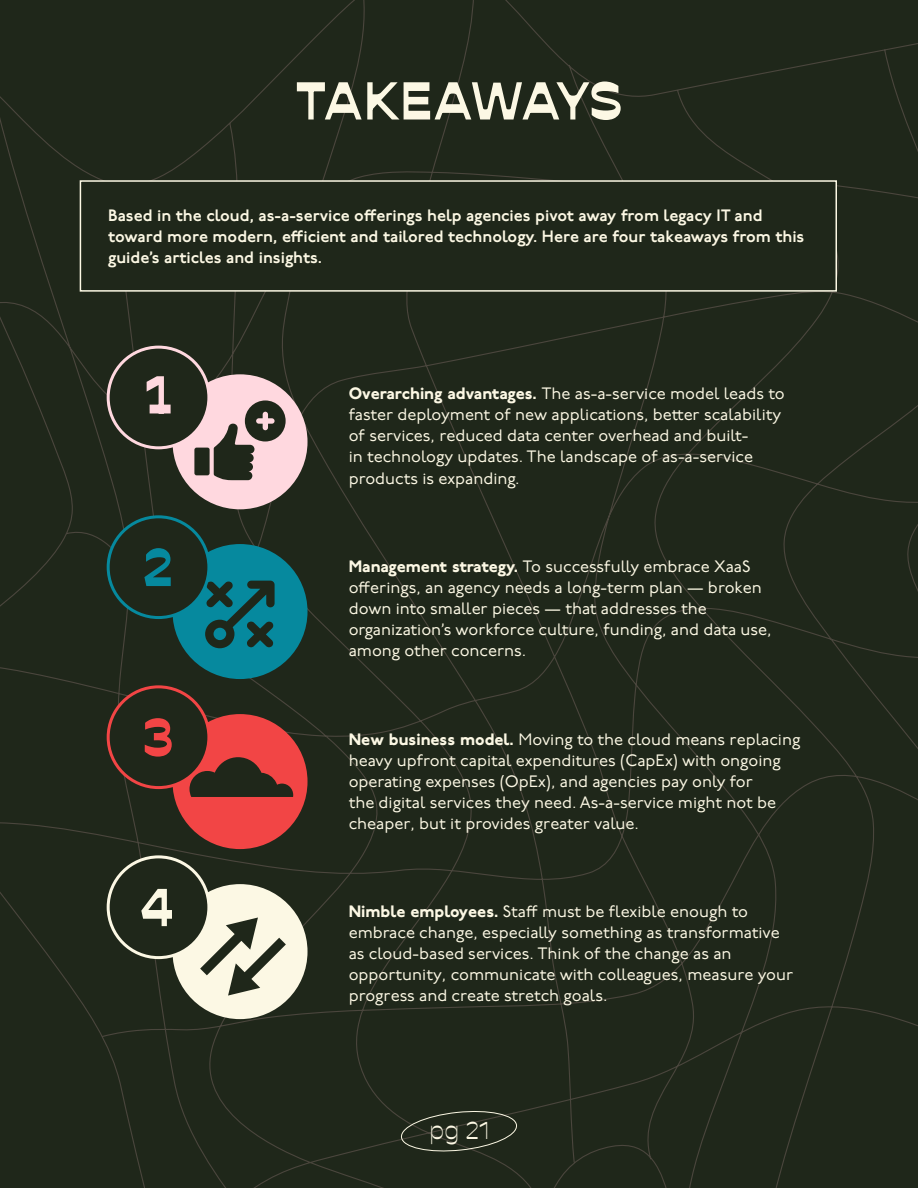
<style>
.page{position:relative;width:918px;height:1188px;background:#1f271a}
.page>*{position:absolute;margin:0;border:0;box-sizing:border-box;transform-origin:0 0}
.t1{font:51px "Antipol VF Roman";letter-spacing:-.01em;color:#fcf8e4}
.t2{font:51px "Antipol VF Roman";color:#ffd8df}
.t3{font:51px "Antipol VF Roman";color:#f24545}
.t4{font:51px "Antipol VF Roman";color:#06899e}
.t5{font:23.4px "Antipol VF Roman";color:#fcf8e4}
.t6{font:16.5px/21px "P22 Underground";color:#fcf8e4}
.t7{font:600 16.5px/21px "P22 Underground";color:#fcf8e4}
.s1{font-weight:800}
</style>
<div class="page">
<div style="left:80px;top:181px;width:756px;height:110px;background:#1f271a"></div>
<div style="left:80px;top:180px;width:757px;height:112px;border:2px solid #fcf8e4"></div>
<div style="left:173px;top:374px;width:135px;height:135px;background:#ffd8df;border-radius:50%"></div>
<div style="left:173px;top:544px;width:135px;height:135px;background:#06899e;border-radius:50%"></div>
<div style="left:173px;top:884px;width:135px;height:135px;background:#fcf8e4;border-radius:50%"></div>
<div style="left:173px;top:714px;width:135px;height:135px;background:#f24545;border-radius:50%"></div>
<div style="left:108px;top:347px;width:101px;height:101px;background:#1f271a;border-radius:50%"></div>
<div style="left:107px;top:346px;width:103px;height:103px;border:3px solid #ffd8df;border-radius:50%"></div>
<div style="left:108px;top:687px;width:101px;height:101px;background:#1f271a;border-radius:50%"></div>
<div style="left:107px;top:685px;width:103px;height:104px;border:3px solid #f24545;border-radius:50%"></div>
<div style="left:108px;top:857px;width:101px;height:101px;background:#1f271a;border-radius:50%"></div>
<div style="left:107px;top:855px;width:103px;height:104px;border:3px solid #fcf8e4;border-radius:50%"></div>
<svg style="left:400px;top:1109px;width:118px;height:44px;background:#2b3225"></svg>
<svg style="left:214px;top:400px;width:72px;height:80px"></svg>
<div style="left:194px;top:448px;width:16px;height:27px;background:#1f271a;border-radius:2px"></div>
<svg style="left:205px;top:581px;width:70px;height:67px"></svg>
<div style="left:108px;top:517px;width:101px;height:101px;background:#1f271a;border-radius:50%"></div>
<div style="left:107px;top:515px;width:103px;height:104px;border:3px solid #06899e;border-radius:50%"></div>
<svg style="left:189px;top:757px;width:104px;height:40px"></svg>
<svg style="left:200px;top:918px;width:86px;height:78px"></svg>
<h1 class="t1" style="left:296px;top:69px;width:328px">TAKEAWAYS</h1>
<p class="t7" style="left:108px;top:206px;width:698px">Based in the cloud, as-a-service offerings help agencies pivot away from legacy IT and toward more modern, efficient and tailored technology. Here are four takeaways from this guide’s articles and insights.</p>
<h1 class="t2" style="left:142px;top:363px;width:35px">1</h1>
<h1 class="t4" style="left:143px;top:536px;width:32px">2</h1>
<h1 class="t3" style="left:143px;top:706px;width:33px">3</h1>
<h1 class="t1" style="left:140px;top:876px;width:35px">4</h1>
<p class="t6" style="left:349px;top:384px;width:438px"><span class="s1">Overarching advantages.</span> The as-a-service model leads to faster deployment of new applications, better scalability of services, reduced data center overhead and built-<br>in technology updates. The landscape of as-a-service products is expanding.</p>
<p class="t6" style="left:349px;top:557px;width:425px"><span class="s1">Management strategy.</span> To successfully embrace XaaS offerings, an agency needs a long-term plan — broken down into smaller pieces — that addresses the organization’s workforce culture, funding, and data use, among other concerns.</p>
<p class="t6" style="left:349px;top:729px;width:453px"><span class="s1">New business model.</span> Moving to the cloud means replacing heavy upfront capital expenditures (CapEx) with ongoing operating expenses (OpEx), and agencies pay only for<br>the digital services they need. As-a-service might not be cheaper, but it provides greater value.</p>
<p class="t6" style="left:349px;top:902px;width:446px"><span class="s1">Nimble employees.</span> Staff must be flexible enough to embrace change, especially something as transformative as cloud-based services. Think of the change as an opportunity, communicate with colleagues, measure your progress and create stretch goals.</p>
<h2 class="t5" style="left:429px;top:1116px;width:62px">pg 21</h2>
</div>
